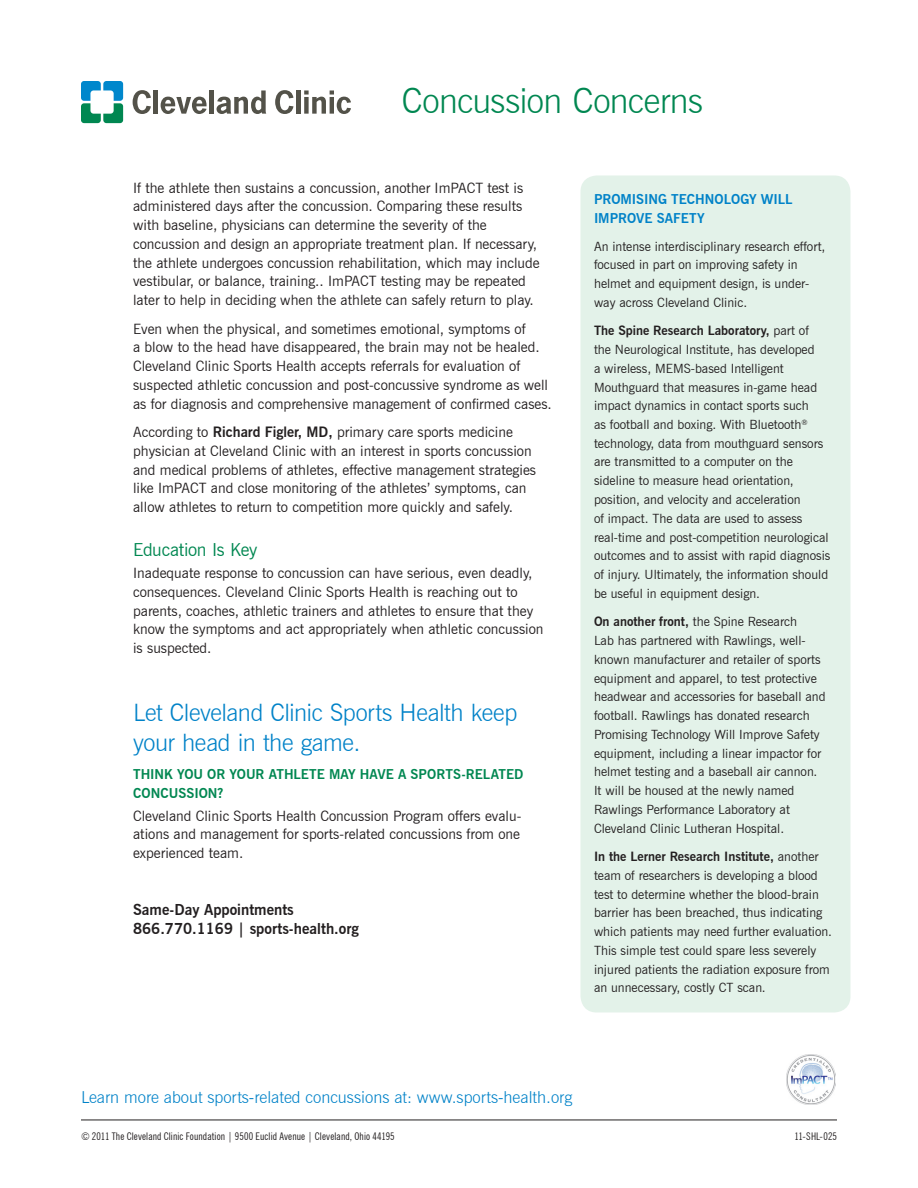
<style>
.page{position:relative;width:918px;height:1188px;background:#fff}
.page>*{position:absolute;margin:0;border:0;box-sizing:border-box;transform-origin:0 0}
.t1{font:300 34.5px "News Gothic BT";letter-spacing:-.015em;color:#008751}
.t2{font:300 24px/30px "News Gothic BT";letter-spacing:-.015em;color:#0082c8}
.t3{font:18px "News Gothic BT";letter-spacing:-.02em;color:#008751}
.t4{font:300 16.5px "News Gothic BT";color:#0082c8}
.t5{font:700 15px/18.8px "News Gothic BT";color:#231f20}
.t6{font:14.25px/18.8px "News Gothic BT";color:#231f20}
.t7{font:700 13.5px "News Gothic BT";color:#008751}
.t8{font:700 13.5px/18.8px "News Gothic BT";letter-spacing:.005em;color:#0082c8}
.t9{font:12.75px/18.8px "News Gothic BT";color:#231f20}
.t10{font:condensed 10.5px "News Gothic BT";letter-spacing:.015em;color:#231f20}
.s1{font-weight:700}
</style>
<div class="page">
<div style="left:580px;top:175px;width:270px;height:837px;background:#e3f2e9;border-radius:16px"></div>
<svg style="left:81px;top:81px;width:42px;height:42px"></svg>
<svg style="left:133px;top:90px;width:18px;height:24px"></svg>
<hr style="left:154px;top:90px;width:4px;height:24px;background:#535249">
<svg style="left:161px;top:97px;width:46px;height:17px"></svg>
<hr style="left:210px;top:90px;width:4px;height:24px;background:#535249">
<svg style="left:275px;top:90px;width:18px;height:24px"></svg>
<div style="left:296px;top:90px;width:5px;height:24px;background:#535249"></div>
<svg style="left:304px;top:90px;width:47px;height:24px"></svg>
<svg style="left:217px;top:90px;width:49px;height:24px"></svg>
<hr style="left:81px;top:1120px;width:756px;height:1px;background:#231f20">
<img style="left:786px;top:1055px;width:50px;height:50px">
<h1 class="t1" style="left:402px;top:80px;width:303px">Concussion Concerns</h1>
<p class="t6" style="left:133px;top:178px;width:408px">If the athlete then sustains a concussion, another ImPACT test is administered days after the concussion. Comparing these results with baseline, physicians can determine the severity of the concussion and design an appropriate treatment plan. If necessary, the athlete undergoes concussion rehabilitation, which may include vestibular, or balance, training.. ImPACT testing may be repeated later to help in deciding when the athlete can safely return to play.</p>
<p class="t6" style="left:133px;top:319px;width:420px">Even when the physical, and sometimes emotional, symptoms of<br>a blow to the head have disappeared, the brain may not be healed.<br>Cleveland Clinic Sports Health accepts referrals for evaluation of suspected athletic concussion and post-concussive syndrome as well as for diagnosis and comprehensive management of confirmed cases.</p>
<p class="t6" style="left:133px;top:422px;width:404px">According to <span class="s1">Richard Figler, MD,</span> primary care sports medicine physician at Cleveland Clinic with an interest in sports concussion and medical problems of athletes, effective management strategies like ImPACT and close monitoring of the athletes’ symptoms, can allow athletes to return to competition more quickly and safely.</p>
<h3 class="t3" style="left:133px;top:539px;width:126px">Education Is Key</h3>
<p class="t6" style="left:133px;top:564px;width:412px">Inadequate response to concussion can have serious, even deadly, consequences. Cleveland Clinic Sports Health is reaching out to parents, coaches, athletic trainers and athletes to ensure that they know the symptoms and act appropriately when athletic concussion is suspected.</p>
<h2 class="t2" style="left:133px;top:698px;width:386px">Let Cleveland Clinic Sports Health keep your head in the game.</h2>
<p class="t7" style="left:133px;top:766px;width:312px">Think You or Your Athlete May Have a Sports</p>
<p class="t7" style="left:461px;top:766px;width:62px">-Related</p>
<p class="t7" style="left:133px;top:785px;width:92px">Concussion?</p>
<p class="t6" style="left:133px;top:806px;width:390px;text-align:justify">Cleveland Clinic Sports Health Concussion Program offers evalu&shy;ations and management for sports-related concussions from one experienced team.</p>
<p class="t5" style="left:133px;top:900px;width:227px">Same-Day Appointments<br>866.770.1169 | sports-health.org</p>
<p class="t8" style="left:594px;top:190px;width:200px">Promising technology will<br>Im prove Safety</p>
<p class="t9" style="left:594px;top:237px;width:233px">An intense interdisciplinary research effort, focused in part on improving safety in helmet and equipment design, is under&shy;way across Cleveland Clinic.</p>
<p class="t9" style="left:594px;top:321px;width:238px"><span class="s1">The Spine Research Laboratory,</span> part of<br>the Neurological Institute, has developed<br>a wireless, MEMS-based Intelligent Mouthguard that measures in-game head impact dynamics in contact sports such<br>as football and boxing. With Bluetooth<sup>® </sup>technology, data from mouthguard sensors are transmitted to a computer on the sideline to measure head orientation, position, and velocity and acceleration<br>of impact. The data are used to assess real-time and post-competition neurological outcomes and to assist with rapid diagnosis of injury. Ultimately, the information should be useful in equipment design.</p>
<p class="t9" style="left:594px;top:612px;width:233px"><span class="s1">On another front,</span> the Spine Research<br>Lab has partnered with Rawlings, well&shy;known manufacturer and retailer of sports equipment and apparel, to test protective headwear and accessories for baseball and football. Rawlings has donated research Promising Technology Will Improve Safety equipment, including a linear impactor for helmet testing and a baseball air cannon.<br>It will be housed at the newly named Rawlings Performance Laboratory at Cleveland Clinic Lutheran Hospital.</p>
<p class="t9" style="left:594px;top:847px;width:239px"><span class="s1">I n the Lerner Research I nstitute,</span> another team of researchers is developing a blood test to determine whether the blood-brain barrier has been breached, thus indicating which patients may need further evaluation.<br>This simple test could spare less severely injured patients the radiation exposure from an unnecessary, costly CT scan.</p>
<p class="t4" style="left:81px;top:1087px;width:493px">Learn more about sports-related concussions at: www.sports-health.org</p>
<p class="t10" style="left:81px;top:1130px;width:315px">© 2011 The Cleveland Clinic Foundation | 9500 Euclid Avenue | Cleveland, Ohio 44195</p>
<p class="t10" style="left:794px;top:1130px;width:44px">11-SHL-025</p>
</div>
